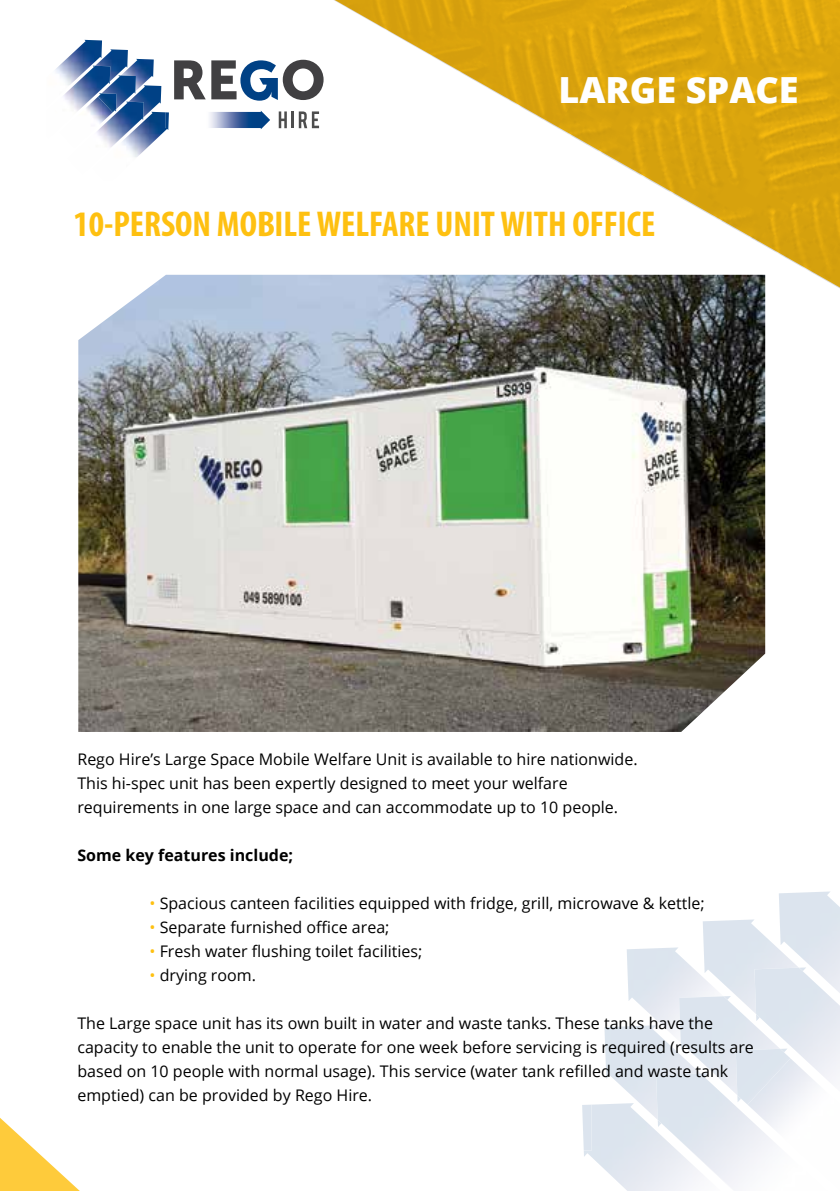
<style>
.page{position:relative;width:840px;height:1191px;background:#fff}
.page>*{position:absolute;margin:0;border:0;box-sizing:border-box;transform-origin:0 0}
.t1{font:700 condensed 36px "Myriad Pro";color:#fec010}
.t2{font:800 36px "Open Sans";color:#fff}
.t3{font:16px/24px "Open Sans";color:#000}
.t4{font:700 16px "Open Sans";color:#000}
.s1{color:#fec010}
</style>
<div class="page">
<img style="left:584px;top:1104px;width:71px;height:87px">
<img style="left:582px;top:1104px;width:9px;height:46px">
<img style="left:703px;top:919px;width:75px;height:77px">
<img style="left:754px;top:967px;width:24px;height:29px">
<img style="left:604px;top:1026px;width:51px;height:94px">
<img style="left:655px;top:1104px;width:25px;height:87px">
<img style="left:626px;top:947px;width:121px;height:157px">
<img style="left:678px;top:996px;width:100px;height:108px">
<img style="left:735px;top:1048px;width:55px;height:56px">
<img style="left:778px;top:891px;width:61px;height:187px">
<img style="left:168px;top:111px;width:93px;height:18px">
<img style="left:144px;top:112px;width:24px;height:39px">
<img style="left:166px;top:112px;width:3px;height:16px">
<img style="left:102px;top:49px;width:26px;height:26px">
<img style="left:102px;top:66px;width:8px;height:9px">
<img style="left:144px;top:85px;width:17px;height:33px">
<img style="left:127px;top:112px;width:17px;height:45px">
<img style="left:113px;top:59px;width:41px;height:53px">
<img style="left:104px;top:112px;width:31px;height:36px">
<img style="left:102px;top:75px;width:34px;height:37px">
<img style="left:73px;top:107px;width:40px;height:33px">
<img style="left:98px;top:93px;width:19px;height:19px">
<img style="left:55px;top:40px;width:47px;height:67px">
<svg style="left:174px;top:60px;width:31px;height:39px"></svg>
<svg style="left:211px;top:60px;width:50px;height:41px"></svg>
<svg style="left:261px;top:0;width:578px;height:394px"></svg>
<svg style="left:0;top:1118px;width:80px;height:73px"></svg>
<img style="left:78px;top:275px;width:686px;height:457px">
<h1 class="t2" style="left:558px;top:62px;width:242px">LARGE SPACE</h1>
<h1 class="t1" style="left:73px;top:202px;width:583px">10-PERSON MOBILE WELFARE UNIT WITH OFFICE</h1>
<p class="t3" style="left:77px;top:746px;width:561px">Rego Hire’s Large Space Mobile Welfare Unit is available to hire nationwide.<br>This hi-spec unit has been expertly designed to meet your welfare requirements in one large space and can accommodate up to 10 people.</p>
<p class="t4" style="left:77px;top:843px;width:217px">Some key features include;</p>
<p class="t3" style="left:149px;top:890px;width:556px"><span class="s1">•</span> Spacious canteen facilities equipped with fridge, grill, microwave &amp; kettle;</p>
<p class="t3" style="left:149px;top:914px;width:241px"><span class="s1">•</span> Separate furnished office area;</p>
<p class="t3" style="left:149px;top:938px;width:274px"><span class="s1">•</span> Fresh water flushing toilet facilities;</p>
<p class="t3" style="left:149px;top:962px;width:108px"><span class="s1">•</span> drying room.</p>
<p class="t3" style="left:77px;top:1010px;width:677px">The Large space unit has its own built in water and waste tanks. These tanks have the capacity to enable the unit to operate for one week before servicing is required (results are based on 10 people with normal usage). This service (water tank refilled and waste tank emptied) can be provided by Rego Hire.</p>
</div>
